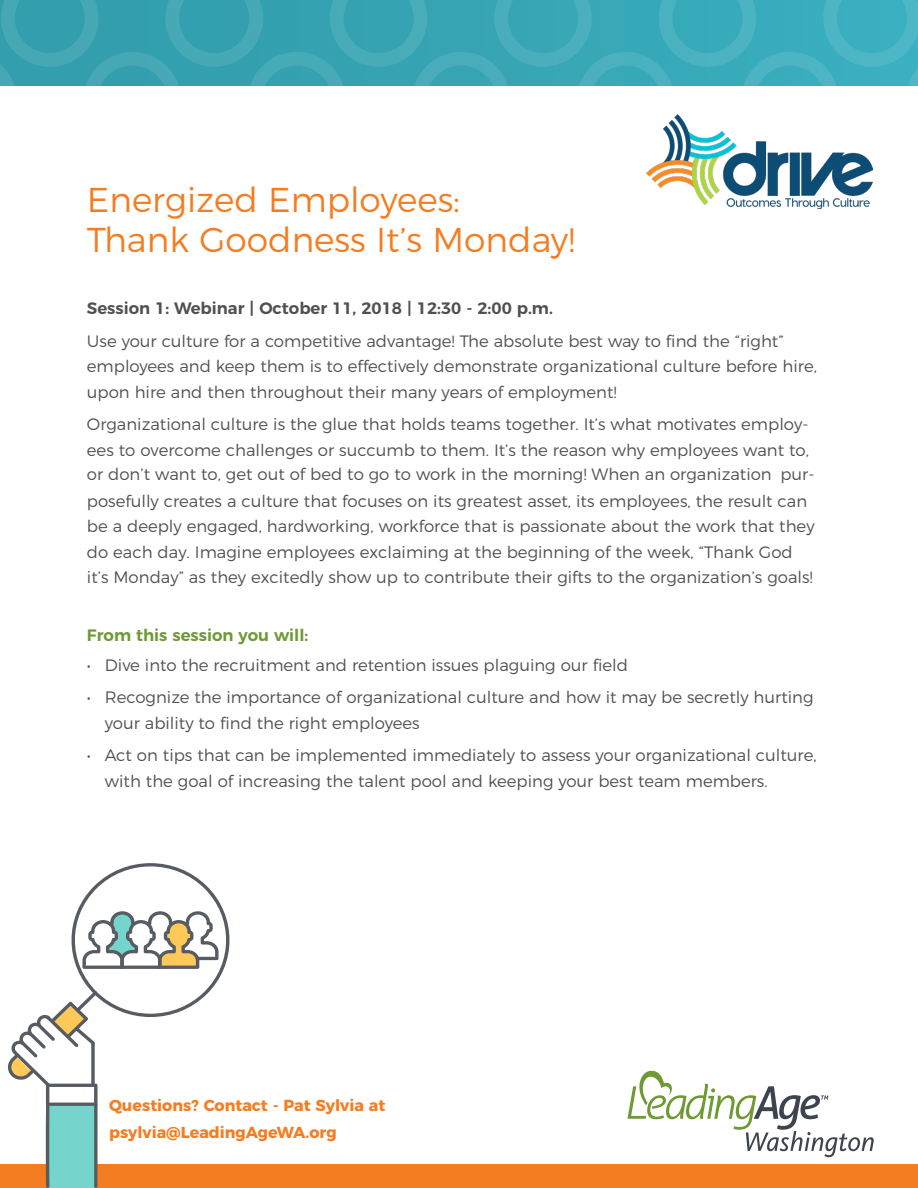
<style>
.page{position:relative;width:918px;height:1188px;background:#fff}
.page>*{position:absolute;margin:0;border:0;box-sizing:border-box;transform-origin:0 0}
.t1{font:300 34.5px/40.5px "Montserrat";color:#f47d21}
.t2{font:300 16.5px/25.5px "Montserrat";color:#505052}
.t3{font:600 16.5px "Montserrat";color:#505052}
.t4{font:600 16.5px "Montserrat";color:#6e9a34}
.t5{font:700 15.9px/27px "Montserrat";color:#f47d21}
</style>
<div class="page">
<svg style="left:0;top:0;width:918px;height:85px;background:#3ba7b6"></svg>
<div style="left:0;top:1164px;width:918px;height:24px;background:#f47d21"></div>
<svg style="left:627px;top:1070px;width:247px;height:87px"></svg>
<svg style="left:8px;top:863px;width:222px;height:325px"></svg>
<img style="left:647px;top:114px;width:225px;height:94px">
<p class="t1" style="left:87px;top:176px;width:490px">Energized Employees:<br>Thank Goodness It’s Monday!</p>
<p class="t3" style="left:87px;top:295px;width:468px">Session 1: Webinar | October 11, 2018 | 12:30 - 2:00 p.m.</p>
<p class="t2" style="left:87px;top:327px;width:732px">Use your culture for a competitive advantage! The absolute best way to find the “right” employees and keep them is to effectively demonstrate organizational culture before hire, upon hire and then throughout their many years of employment!</p>
<p class="t2" style="left:87px;top:411px;width:729px;line-height:24.8px">Organizational culture is the glue that holds teams together. It’s what motivates employ&shy;ees to overcome challenges or succumb to them. It’s the reason why employees want to, or don’t want to, get out of bed to go to work in the morning! When an organization pur-</p>
<p class="t2" style="left:87px;top:487px;width:729px">posefully creates a culture that focuses on its greatest asset, its employees, the result can be a deeply engaged, hardworking, workforce that is passionate about the work that they do each day. Imagine employees exclaiming at the beginning of the week, “Thank God it’s Monday” as they excitedly show up to contribute their gifts to the organization’s goals!</p>
<p class="t4" style="left:87px;top:622px;width:223px">From this session you will:</p>
<p class="t2" style="left:87px;top:651px;width:543px">• Dive into the recruitment and retention issues plaguing our field</p>
<p class="t2" style="left:105px;top:683px;width:710px;text-indent:-18px">• Recognize the importance of organizational culture and how it may be secretly hurting your ability to find the right employees</p>
<p class="t2" style="left:105px;top:741px;width:713px;text-indent:-18px">• Act on tips that can be implemented immediately to assess your organizational culture, with the goal of increasing the talent pool and keeping your best team members.</p>
<p class="t5" style="left:109px;top:1091px;width:278px">Questions? Contact - Pat Sylvia at psylvia@LeadingAgeWA.org</p>
</div>
